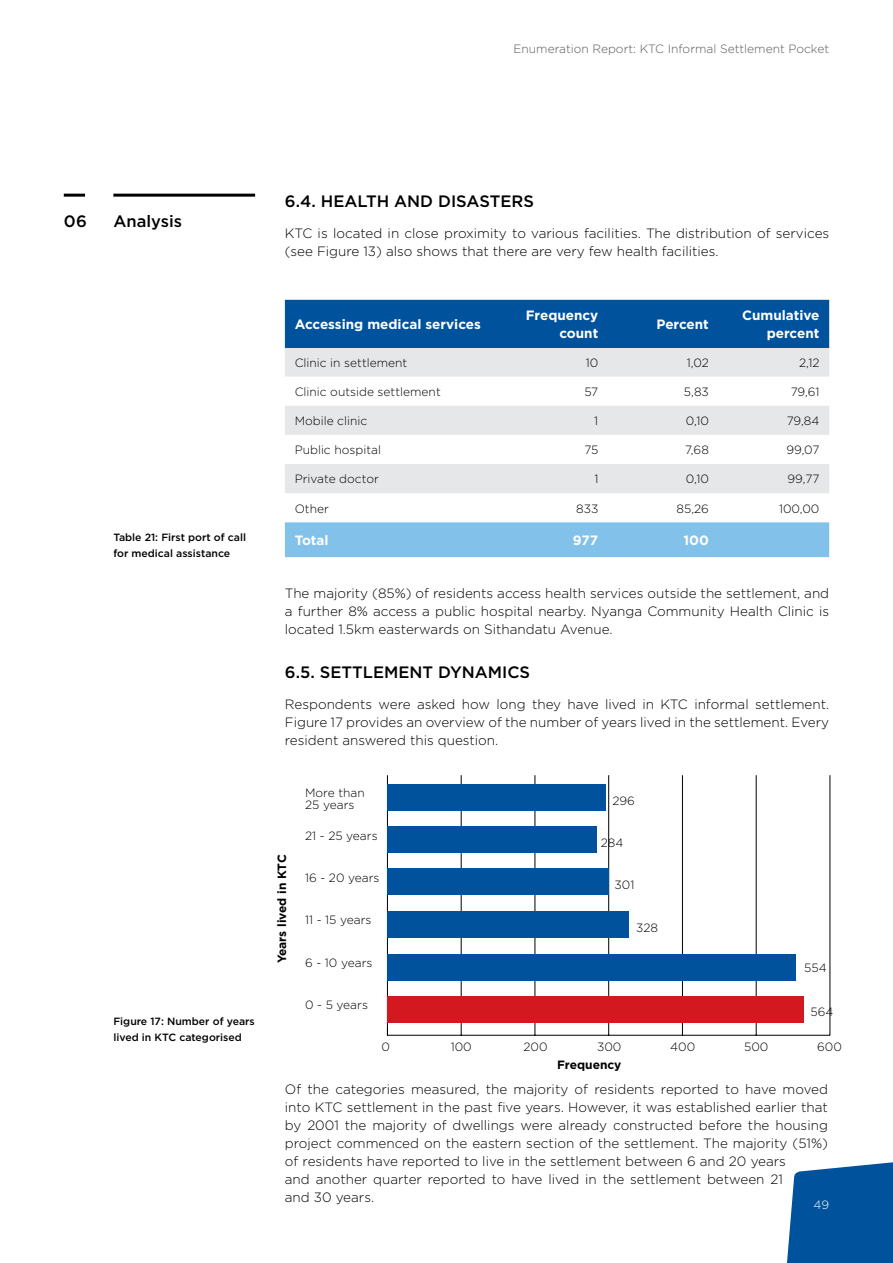
<style>
.page{position:relative;width:893px;height:1263px;background:#fff}
.page>*{position:absolute;margin:0;border:0;box-sizing:border-box;transform-origin:0 0}
.t1{font:500 16.5px "Gotham";color:#000}
.t2{font:300 13.5px/18px "Gotham";color:#000}
.t3{font:700 13.5px/18px "Gotham";color:#fff;text-align:right}
.t4{font:300 12px/12px "Gotham";color:#000}
.t5{font:300 12px "Gotham";color:#58595b}
.t6{font:700 12px "Gotham";color:#000}
.t7{font:300 12px "Gotham";color:#fff}
.t8{font:500 10.5px/16.5px "Gotham";color:#000}
</style>
<div class="page">
<svg style="left:787px;top:1162px;width:106px;height:101px;background:#1761a5"></svg>
<hr style="left:113px;top:194px;width:142px;height:3px;background:#000">
<hr style="left:64px;top:194px;width:21px;height:3px;background:#000">
<div style="left:285px;top:300px;width:544px;height:48px;background:#00529c"></div>
<svg style="left:285px;top:348px;width:544px;height:145px;fill:#e6e7e8"></svg>
<div style="left:285px;top:522px;width:544px;height:35px;background:#81c1ea"></div>
<hr style="left:387px;top:1035px;width:443px;height:1px;background:#000">
<hr style="left:461px;top:775px;width:1px;height:260px;background:#000">
<hr style="left:535px;top:775px;width:1px;height:260px;background:#000">
<hr style="left:608px;top:775px;width:1px;height:260px;background:#000">
<hr style="left:682px;top:775px;width:1px;height:260px;background:#000">
<hr style="left:756px;top:775px;width:1px;height:260px;background:#000">
<hr style="left:829px;top:775px;width:1px;height:260px;background:#000">
<hr style="left:387px;top:775px;width:1px;height:260px;background:#000">
<div style="left:387px;top:996px;width:416px;height:26px;background:#d31820"></div>
<div style="left:387px;top:954px;width:409px;height:26px;background:#00529c"></div>
<div style="left:387px;top:911px;width:242px;height:27px;background:#00529c"></div>
<div style="left:387px;top:868px;width:222px;height:27px;background:#00529c"></div>
<div style="left:387px;top:827px;width:209px;height:26px;background:#00529c"></div>
<div style="left:387px;top:784px;width:218px;height:27px;background:#00529c"></div>
<p class="t5" style="left:514px;top:41px;width:317px">Enumeration Report: KTC Informal Settlement Pocket</p>
<p class="t1" style="left:64px;top:210px;width:25px">06</p>
<p class="t1" style="left:113px;top:210px;width:70px">Analysis</p>
<p class="t8" style="left:113px;top:528px;width:134px">Table 21: First port of call for medical assistance</p>
<p class="t8" style="left:113px;top:1013px;width:143px">Figure 17: Number of years lived in KTC categorised</p>
<p class="t1" style="left:285px;top:190px;width:251px">6.4. HEALTH AND DISASTERS</p>
<p class="t2" style="left:285px;top:223px;width:546px">KTC is located in close proximity to various facilities. The distribution of services (see Figure 13) also shows that there are very few health facilities.</p>
<p class="t3" style="left:295px;top:315px;width:188px">Accessing medical services</p>
<p class="t3" style="left:526px;top:306px;width:74px">Frequency count</p>
<p class="t3" style="left:656px;top:315px;width:54px">Percent</p>
<p class="t3" style="left:742px;top:306px;width:79px">Cumulative percent</p>
<p class="t4" style="left:295px;top:356px;width:114px">Clinic in settlement</p>
<p class="t4" style="left:586px;top:356px;width:14px">10</p>
<p class="t4" style="left:687px;top:356px;width:24px">1,02</p>
<p class="t4" style="left:799px;top:356px;width:22px">2,12</p>
<p class="t4" style="left:295px;top:385px;width:148px">Clinic outside settlement</p>
<p class="t4" style="left:584px;top:385px;width:15px">57</p>
<p class="t4" style="left:684px;top:385px;width:26px">5,83</p>
<p class="t4" style="left:791px;top:385px;width:30px">79,61</p>
<p class="t4" style="left:295px;top:415px;width:74px">Mobile clinic</p>
<p class="t4" style="left:594px;top:415px;width:6px">1</p>
<p class="t4" style="left:686px;top:415px;width:24px">0,10</p>
<p class="t4" style="left:787px;top:415px;width:34px">79,84</p>
<p class="t4" style="left:295px;top:444px;width:88px">Public hospital</p>
<p class="t4" style="left:584px;top:444px;width:16px">75</p>
<p class="t4" style="left:685px;top:444px;width:25px">7,68</p>
<p class="t4" style="left:786px;top:444px;width:35px">99,07</p>
<p class="t4" style="left:295px;top:473px;width:86px">Private doctor</p>
<p class="t4" style="left:594px;top:473px;width:6px">1</p>
<p class="t4" style="left:686px;top:473px;width:24px">0,10</p>
<p class="t4" style="left:788px;top:473px;width:33px">99,77</p>
<p class="t4" style="left:295px;top:502px;width:36px">Other</p>
<p class="t4" style="left:576px;top:502px;width:24px">833</p>
<p class="t4" style="left:677px;top:502px;width:34px">85,26</p>
<p class="t4" style="left:779px;top:502px;width:42px">100,00</p>
<p class="t3" style="left:295px;top:531px;width:35px">Total</p>
<p class="t3" style="left:573px;top:531px;width:27px">977</p>
<p class="t3" style="left:683px;top:531px;width:27px">100</p>
<p class="t2" style="left:285px;top:583px;width:546px;text-align:justify">The majority (85%) of residents access health services outside the settlement, and a further 8% access a public hospital nearby. Nyanga Community Health Clinic is located 1.5km easterwards on Sithandatu Avenue.</p>
<p class="t1" style="left:285px;top:661px;width:247px">6.5. SETTLEMENT DYNAMICS</p>
<p class="t2" style="left:285px;top:695px;width:546px;text-align:justify">Respondents were asked how long they have lived in KTC informal settlement.<br>Figure 17 provides an overview of the number of years lived in the settlement. Every resident answered this question.</p>
<p class="t6" style="left:274px;top:963px;width:111px;rotate:-90deg">Years lived in KTC</p>
<p class="t4" style="left:305px;top:787px;width:61px">More than<br>25 years</p>
<p class="t4" style="left:305px;top:829px;width:74px">21 - 25 years</p>
<p class="t4" style="left:305px;top:871px;width:76px">16 - 20 years</p>
<p class="t4" style="left:305px;top:914px;width:68px">11 - 15 years</p>
<p class="t4" style="left:305px;top:956px;width:69px">6 - 10 years</p>
<p class="t4" style="left:305px;top:999px;width:64px">0 - 5 years</p>
<p class="t4" style="left:612px;top:794px;width:24px">296</p>
<p class="t4" style="left:601px;top:836px;width:24px">284</p>
<p class="t4" style="left:615px;top:879px;width:21px">301</p>
<p class="t4" style="left:636px;top:921px;width:23px">328</p>
<p class="t4" style="left:804px;top:962px;width:24px">554</p>
<p class="t4" style="left:810px;top:1006px;width:24px">564</p>
<p class="t4" style="left:817px;top:1040px;width:26px">600</p>
<p class="t4" style="left:381px;top:1040px;width:10px">0</p>
<p class="t4" style="left:451px;top:1040px;width:23px">100</p>
<p class="t4" style="left:523px;top:1040px;width:26px">200</p>
<p class="t4" style="left:597px;top:1040px;width:26px">300</p>
<p class="t4" style="left:670px;top:1040px;width:27px">400</p>
<p class="t4" style="left:744px;top:1040px;width:26px">500</p>
<p class="t2" style="left:285px;top:1079px;width:545px">Of the categories measured, the majority of residents reported to have moved into KTC settlement in the past five years. However, it was established earlier that by 2001 the majority of dwellings were already constructed before the housing project commenced on the eastern section of the settlement. The majority (51%) of residents have reported to live in the settlement between 6 and 20 years<br>and another quarter reported to have lived in the settlement between 21<br>and 30 years.</p>
<p class="t6" style="left:557px;top:1057px;width:66px">Frequency</p>
<p class="t7" style="left:814px;top:1197px;width:17px">49</p>
</div>
